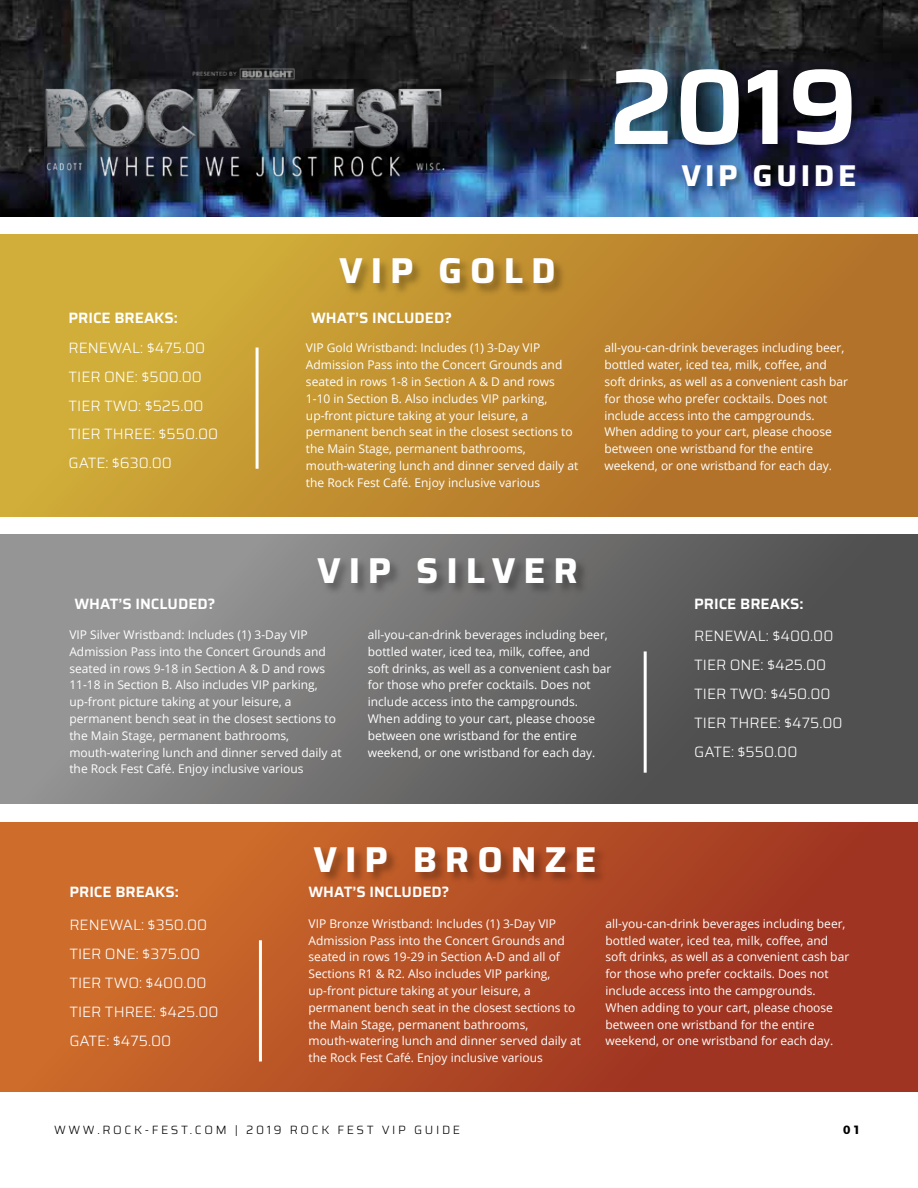
<style>
.page{position:relative;width:918px;height:1188px;background:#fff}
.page>*{position:absolute;margin:0;border:0;box-sizing:border-box;transform-origin:0 0}
.t1{font:600 107.4px "Saira";color:#fff}
.t2{font:700 36px "Saira";letter-spacing:.22em;color:#fff}
.t3{font:700 30.15px "Saira";letter-spacing:.12em;color:#fff}
.t4{font:300 15px/28.8px "Saira";color:#fff}
.t5{font:600 15px "Saira";color:#fff}
.t6{font:12px/16.8px "Open Sans";color:#fff}
.t7{font:300 12px "Saira";letter-spacing:.22em;color:#010101}
.t8{font:700 12px "Montserrat";color:#010101}
</style>
<div class="page">
<svg style="left:0;top:534px;width:918px;height:269px;background:#706f6f"></svg>
<div style="left:0;top:234px;width:918px;height:282px;background:linear-gradient(to right,#d3b23a,#af6927)"></div>
<img style="left:336px;top:250px;width:243px;height:64px">
<hr style="left:256px;top:348px;width:3px;height:121px;background:#fff">
<img style="left:314px;top:549px;width:287px;height:64px">
<hr style="left:644px;top:651px;width:3px;height:122px;background:#fff">
<div style="left:0;top:823px;width:918px;height:269px;background:linear-gradient(to right,#d2712c,#972c20)"></div>
<img style="left:310px;top:838px;width:310px;height:64px">
<hr style="left:259px;top:940px;width:3px;height:121px;background:#fff">
<img style="left:0;top:0;width:918px;height:217px">
<img style="left:606px;top:51px;width:263px;height:147px">
<img style="left:679px;top:159px;width:191px;height:50px">
<img style="left:33px;top:61px;width:422px;height:121px">
<h2 class="t2" style="left:339px;top:243px;width:218px">VIP GOLD</h2>
<h1 class="t1" style="left:608px;top:24px;width:251px">2019</h1>
<h3 class="t3" style="left:682px;top:153px;width:176px">VIP GUIDE</h3>
<p class="t5" style="left:68px;top:307px;width:111px">PRICE BREAKS:</p>
<p class="t5" style="left:311px;top:307px;width:142px">WHAT’S INCLUDED?</p>
<p class="t6" style="left:306px;top:339px;width:274px">VIP Gold Wristband: Includes (1) 3-Day VIP Admission Pass into the Concert Grounds and seated in rows 1-8 in Section A &amp; D and rows 1-10 in Section B. Also includes VIP parking, up-front picture taking at your leisure, a permanent bench seat in the closest sections to the Main Stage, permanent bathrooms, mouth-watering lunch and dinner served daily at the Rock Fest Café. Enjoy inclusive various</p>
<p class="t6" style="left:604px;top:339px;width:245px">all-you-can-drink beverages including beer, bottled water, iced tea, milk, coffee, and soft drinks, as well as a convenient cash bar for those who prefer cocktails. Does not include access into the campgrounds.<br>When adding to your cart, please choose between one wristband for the entire weekend, or one wristband for each day.</p>
<p class="t4" style="left:68px;top:333px;width:151px">RENEWAL: $475.00<br>TIER ONE: $500.00<br>TIER TWO: $525.00<br>TIER THREE: $550.00<br>GATE: $630.00</p>
<h2 class="t2" style="left:317px;top:542px;width:263px">VIP SILVER</h2>
<p class="t5" style="left:75px;top:592px;width:142px">WHAT’S INCLUDED?</p>
<p class="t5" style="left:694px;top:592px;width:111px">PRICE BREAKS:</p>
<p class="t6" style="left:69px;top:626px;width:274px">VIP Silver Wristband: Includes (1) 3-Day VIP Admission Pass into the Concert Grounds and seated in rows 9-18 in Section A &amp; D and rows 11-18 in Section B. Also includes VIP parking, up-front picture taking at your leisure, a permanent bench seat in the closest sections to the Main Stage, permanent bathrooms, mouth-watering lunch and dinner served daily at the Rock Fest Café. Enjoy inclusive various</p>
<p class="t6" style="left:368px;top:626px;width:245px">all-you-can-drink beverages including beer, bottled water, iced tea, milk, coffee, and soft drinks, as well as a convenient cash bar for those who prefer cocktails. Does not include access into the campgrounds.<br>When adding to your cart, please choose between one wristband for the entire weekend, or one wristband for each day.</p>
<p class="t4" style="left:694px;top:622px;width:150px">RENEWAL: $400.00<br>TIER ONE: $425.00<br>TIER TWO: $450.00<br>TIER THREE: $475.00<br>GATE: $550.00</p>
<h2 class="t2" style="left:313px;top:831px;width:285px">VIP BRONZE</h2>
<p class="t5" style="left:69px;top:881px;width:111px">PRICE BREAKS:</p>
<p class="t5" style="left:309px;top:881px;width:142px">WHAT’S INCLUDED?</p>
<p class="t6" style="left:309px;top:915px;width:274px">VIP Bronze Wristband: Includes (1) 3-Day VIP Admission Pass into the Concert Grounds and seated in rows 19-29 in Section A-D and all of Sections R1 &amp; R2. Also includes VIP parking, up-front picture taking at your leisure, a permanent bench seat in the closest sections to the Main Stage, permanent bathrooms, mouth-watering lunch and dinner served daily at the Rock Fest Café. Enjoy inclusive various</p>
<p class="t6" style="left:606px;top:915px;width:245px">all-you-can-drink beverages including beer, bottled water, iced tea, milk, coffee, and soft drinks, as well as a convenient cash bar for those who prefer cocktails. Does not include access into the campgrounds.<br>When adding to your cart, please choose between one wristband for the entire weekend, or one wristband for each day.</p>
<p class="t4" style="left:69px;top:910px;width:151px">RENEWAL: $350.00<br>TIER ONE: $375.00<br>TIER TWO: $400.00<br>TIER THREE: $425.00<br>GATE: $475.00</p>
<p class="t7" style="left:54px;top:1121px;width:408px">WWW.ROCK-FEST.COM | 2019 ROCK FEST VIP GUIDE</p>
<p class="t8" style="left:843px;top:1120px;width:19px">01</p>
</div>
